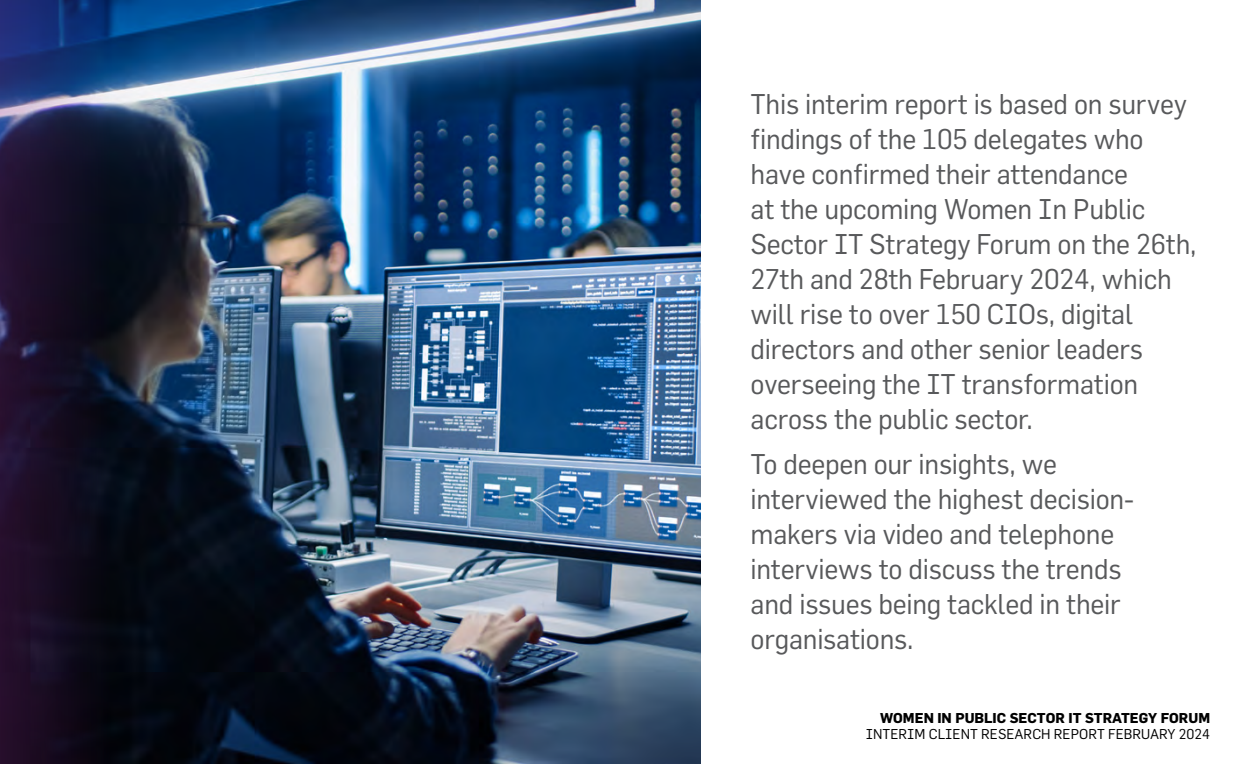
<style>
.page{position:relative;width:1260px;height:764px;background:#fff}
.page>*{position:absolute;margin:0;border:0;box-sizing:border-box;transform-origin:0 0}
.t1{font:28px/35px "Flama";letter-spacing:-.01em;color:#58595b}
.t2{font:14px "Flama";color:#000}
.t3{font:700 14px "Flama";color:#000}
</style>
<div class="page">
<img style="left:0;top:0;width:700px;height:764px">
<p class="t1" style="left:751px;top:86px;width:448px">This interim report is based on survey findings of the 105 delegates who have confirmed their attendance<br>at the upcoming Women In Public Sector IT Strategy Forum on the 26th, 27th and 28th February 2024, which will rise to over 150 CIOs, digital directors and other senior leaders overseeing the IT transformation across the public sector.</p>
<p class="t1" style="left:751px;top:446px;width:385px">To deepen our insights, we interviewed the highest decision&shy;makers via video and telephone interviews to discuss the trends and issues being tackled in their organisations.</p>
<p class="t3" style="left:880px;top:709px;width:332px">WOMEN IN PUBLIC SECTOR IT STRATEGY FORUM</p>
<p class="t2" style="left:866px;top:726px;width:346px">INTERIM CLIENT RESEARCH REPORT FEBRUARY 2024</p>
</div>
